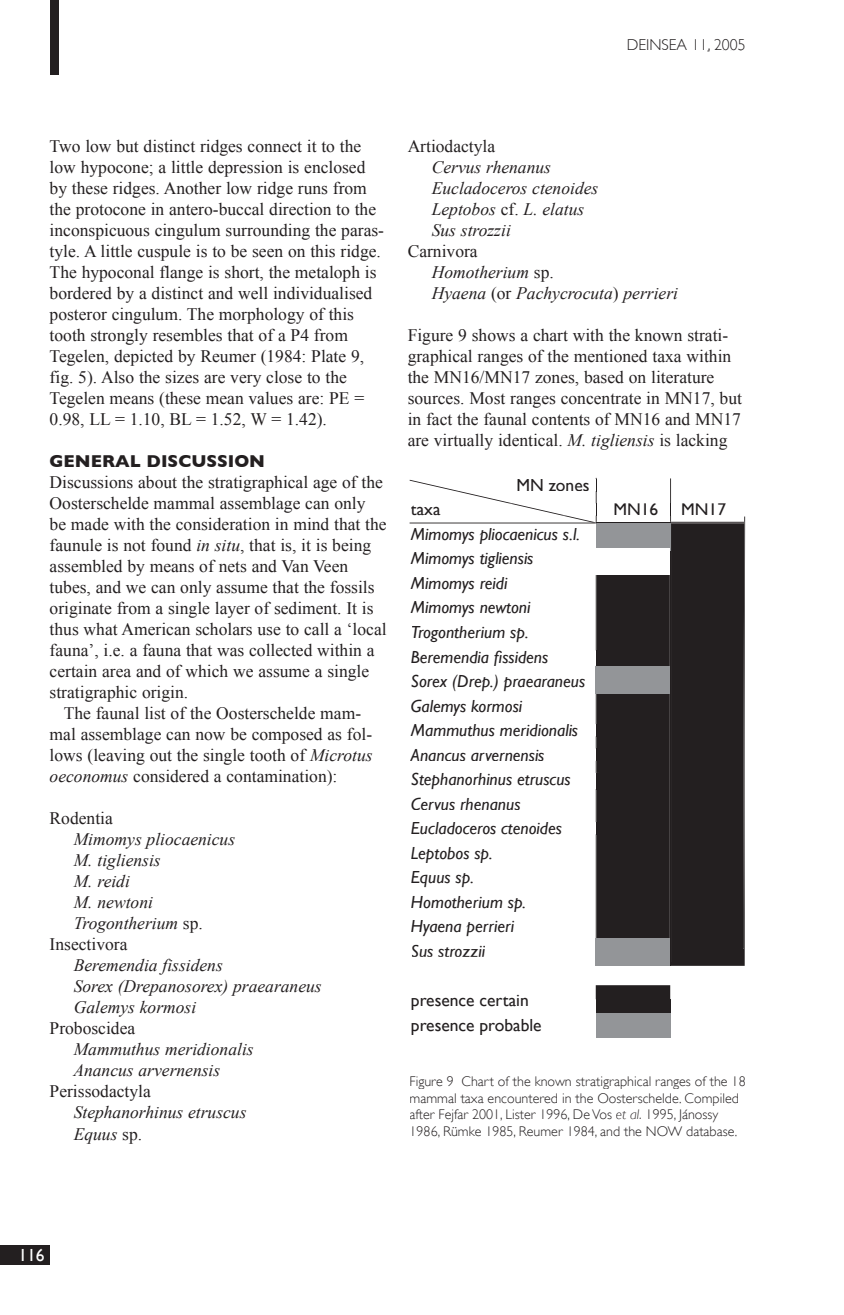
<style>
.page{position:relative;width:844px;height:1315px;background:#fff}
.page>*{position:absolute;margin:0;border:0;box-sizing:border-box;transform-origin:0 0}
.t1{font:17.5px/21px "Times New Roman";color:#231f20}
.t2{font:italic 17.5px/21px "Times New Roman";color:#231f20}
.t3{font:italic 17.5px/24.5px "Gill Sans";color:#231f20}
.t4{font:17.5px/25.2px "Gill Sans";color:#231f20}
.t5{font:700 17.5px "Gill Sans";color:#231f20}
.t6{font:17.5px "Gill Sans";color:#fff}
.t7{font:300 15.75px "Gill Sans";color:#231f20}
.t8{font:300 14px/16.8px "Gill Sans";color:#231f20}
.s1{font-style:italic}
.s2{font-style:normal}
</style>
<div class="page">
<div style="left:50px;top:0;width:9px;height:74px;background:#231f20"></div>
<div style="left:0;top:1245px;width:50px;height:20px;background:#231f20"></div>
<div style="left:595px;top:1010px;width:75px;height:27px;background:#939598"></div>
<div style="left:595px;top:985px;width:75px;height:27px;background:#231f20"></div>
<svg style="left:409px;top:478px;width:336px;height:488px"></svg>
<div style="left:595px;top:938px;width:75px;height:28px;background:#939598"></div>
<p class="t7" style="left:645px;top:35px;width:102px">EINSEA11 2005</p>
<p class="t7" style="left:698px;top:35px;width:47px">4, 1998</p>
<p class="t7" style="left:626px;top:35px;width:62px">DDEINSEA</p>
<p class="t1" style="left:50px;top:136px;width:336px">Two low but distinct ridges connect it to the low hypocone; a little depression is enclosed by these ridges. Another low ridge runs from the protocone in antero-buccal direction to the inconspicuous cingulum surrounding the paras&shy;tyle. A little cuspule is to be seen on this ridge.<br>The hypoconal flange is short, the metaloph is bordered by a distinct and well individualised posteror cingulum. The morphology of this tooth strongly resembles that of a P4 from Tegelen, depicted by Reumer (1984: Plate 9, fig. 5). Also the sizes are very close to the Tegelen means (these mean values are: PE = 0.98, LL = 1.10, BL = 1.52, W = 1.42).</p>
<p class="t5" style="left:50px;top:451px;width:217px">GENERAL DISCUSSION</p>
<p class="t1" style="left:50px;top:472px;width:338px">Discussions about the stratigraphical age of the Oosterschelde mammal assemblage can only<br>be made with the consideration in mind that the faunule is not found <span class="s1">in situ</span>, that is, it is being assembled by means of nets and Van Veen tubes, and we can only assume that the fossils originate from a single layer of sediment. It is thus what American scholars use to call a ‘local fauna’, i.e. a fauna that was collected within a certain area and of which we assume a single stratigraphic origin.</p>
<p class="t1" style="left:50px;top:703px;width:324px;text-indent:14px">The faunal list of the Oosterschelde mam&shy;mal assemblage can now be composed as fol&shy;lows (leaving out the single tooth of <span class="s1">Microtus oeconomus</span> considered a contamination):</p>
<p class="t1" style="left:50px;top:808px;width:65px">Rodentia</p>
<p class="t2" style="left:74px;top:829px;width:163px">Mimomys pliocaenicus</p>
<p class="t2" style="left:74px;top:850px;width:88px">M. tigliensis</p>
<p class="t2" style="left:74px;top:871px;width:58px">M. reidi</p>
<p class="t2" style="left:74px;top:892px;width:81px">M. newtoni</p>
<p class="t2" style="left:74px;top:913px;width:131px">Trogontherium <span class="s2">sp.</span></p>
<p class="t1" style="left:50px;top:934px;width:79px">Insectivora</p>
<p class="t2" style="left:74px;top:955px;width:249px">Beremendia fissidens<br>Sorex (Drepanosorex) praearaneus<br>Galemys kormosi</p>
<p class="t1" style="left:50px;top:1018px;width:87px">Proboscidea</p>
<p class="t2" style="left:73px;top:1039px;width:182px">Mammuthus meridionalis<br>Anancus arvernensis</p>
<p class="t1" style="left:50px;top:1081px;width:103px">Perissodactyla</p>
<p class="t2" style="left:74px;top:1102px;width:174px">Stephanorhinus etruscus<br>Equus <span class="s2">sp.</span></p>
<p class="t1" style="left:407px;top:136px;width:89px">Artiodactyla</p>
<p class="t2" style="left:431px;top:157px;width:168px">Cervus rhenanus<br>Eucladoceros ctenoides<br>Leptobos <span class="s2">cf.</span> L. elatus<br>Sus strozzii</p>
<p class="t2" style="left:431px;top:241px;width:248px;text-indent:-24px"><span class="s2">Carnivora<br></span>Homotherium <span class="s2">sp.<br></span>Hyaena <span class="s2">(or</span> Pachycrocuta<span class="s2">)</span> perrieri</p>
<p class="t1" style="left:407px;top:325px;width:336px">Figure 9 shows a chart with the known strati&shy;graphical ranges of the mentioned taxa within the MN16/MN17 zones, based on literature sources. Most ranges concentrate in MN17, but in fact the faunal contents of MN16 and MN17 are virtually identical. <span class="s1">M. tigliensis</span> is lacking</p>
<p class="t4" style="left:516px;top:472px;width:75px">MN zones</p>
<p class="t4" style="left:411px;top:497px;width:31px">taxa</p>
<p class="t4" style="left:613px;top:497px;width:46px">MN16</p>
<p class="t4" style="left:681px;top:497px;width:46px">MN17</p>
<p class="t3" style="left:411px;top:522px;width:170px">Mimomys pliocaenicus s.l.<br>Mimomys tigliensis<br>Mimomys reidi<br>Mimomys newtoni<br>Trogontherium sp.</p>
<p class="t3" style="left:411px;top:644px;width:176px">Beremendia fissidens<br>Sorex (Drep.) praearaneus</p>
<p class="t3" style="left:411px;top:718px;width:169px">Mammuthus meridionalis<br>Anancus arvernensis<br>Stephanorhinus etruscus</p>
<p class="t3" style="left:411px;top:816px;width:152px">Eucladoceros ctenoides</p>
<p class="t3" style="left:411px;top:693px;width:113px">Galemys kormosi</p>
<p class="t3" style="left:411px;top:791px;width:111px">Cervus rhenanus</p>
<p class="t3" style="left:411px;top:840px;width:117px">Leptobos sp.<br>Equus sp.<br>Homotherium sp.<br>Hyaena perrieri<br>Sus strozzii</p>
<p class="t4" style="left:411px;top:987px;width:132px">presence certain presence probable</p>
<p class="t8" style="left:409px;top:1072px;width:337px">Figure 9 Chart of the known stratigraphical ranges of the 18 mammal taxa encountered in the Oosterschelde. Compiled after Fejfar 2001, Lister 1996, De Vos <span class="s1">et al.</span> 1995, Jánossy 1986, Rümke 1985, Reumer 1984, and the NOW database.</p>
<p class="t6" style="left:18px;top:1245px;width:28px">116</p>
<p class="t6" style="left:36px;top:1247px;width:10px">4</p>
</div>
